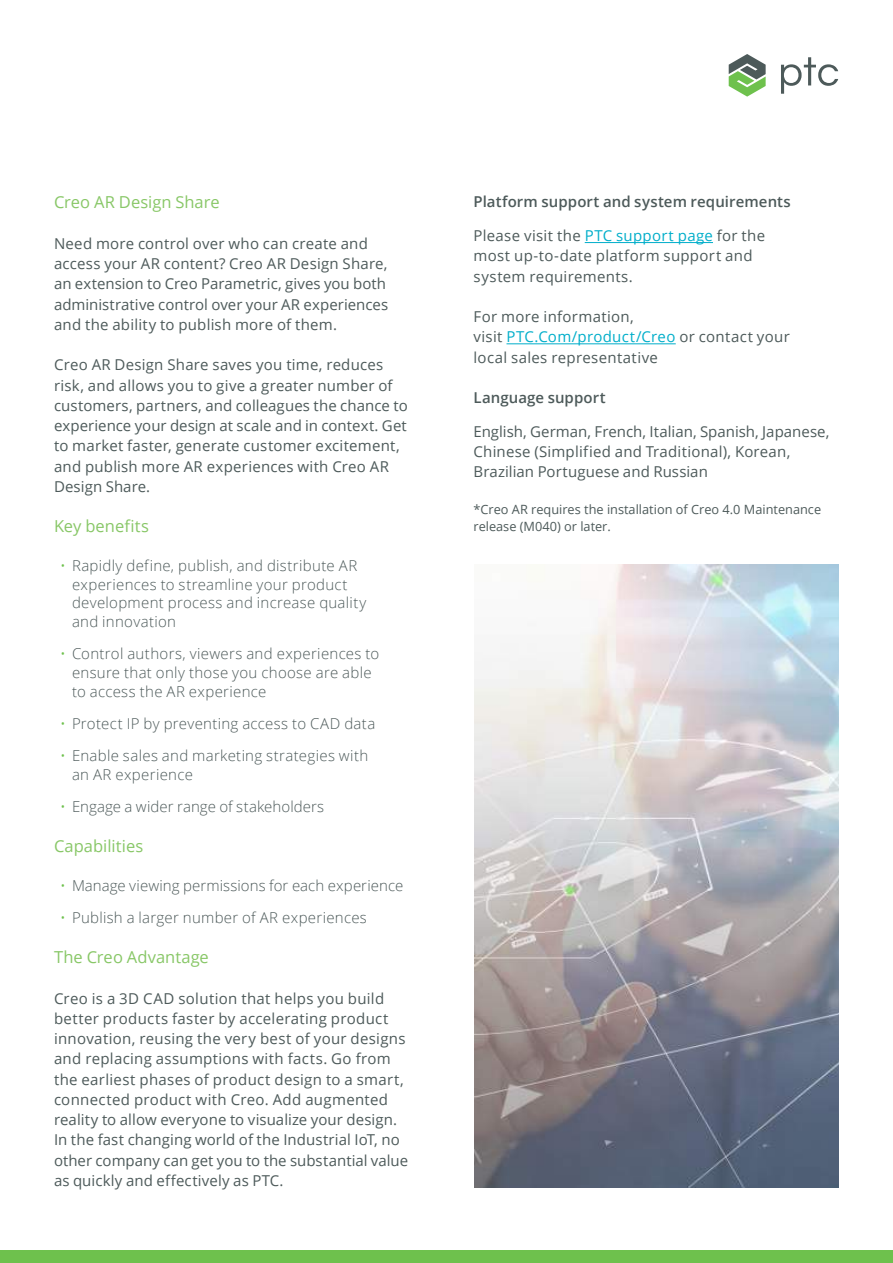
<style>
.page{position:relative;width:893px;height:1263px;background:#fff}
.page>*{position:absolute;margin:0;border:0;box-sizing:border-box;transform-origin:0 0}
.t1{font:16.5px "Open Sans";color:#88c767}
.t2{font:15px/20.2px "Open Sans";letter-spacing:.015em;color:#4d5a5a}
.t3{font:300 15px/18.8px "Open Sans";letter-spacing:.02em;color:#4d5a5a}
.t4{font:600 15px "Open Sans";letter-spacing:.005em;color:#4d5a5a}
.t5{font:12.75px/16.5px "Open Sans";color:#4d5a5a}
.s1{color:#6ec14d}
.s2{color:#00aeca}
</style>
<div class="page">
<div style="left:0;top:1250px;width:893px;height:13px;background:#6ec14d"></div>
<hr style="left:585px;top:242px;width:128px;height:1px;background:#00aeca">
<hr style="left:506px;top:343px;width:170px;height:1px;background:#00aeca">
<svg style="left:729px;top:54px;width:37px;height:43px"></svg>
<svg style="left:781px;top:57px;width:57px;height:37px"></svg>
<img style="left:474px;top:565px;width:364px;height:623px">
<p class="t1" style="left:54px;top:191px;width:167px">Creo AR Design Share</p>
<p class="t2" style="left:54px;top:233px;width:336px">Need more control over who can create and access your AR content? Creo AR Design Share, an extension to Creo Parametric, gives you both administrative control over your AR experiences and the ability to publish more of them.</p>
<p class="t2" style="left:54px;top:354px;width:355px">Creo AR Design Share saves you time, reduces risk, and allows you to give a greater number of customers, partners, and colleagues the chance to experience your design at scale and in context. Get to market faster, generate customer excitement, and publish more AR experiences with Creo AR Design Share.</p>
<p class="t1" style="left:54px;top:514px;width:97px">Key benefits</p>
<p class="t3" style="left:72px;top:555px;width:296px;text-indent:-12px"><span class="s1">•</span> Rapidly define, publish, and distribute AR experiences to streamline your product development process and increase quality and innovation</p>
<p class="t3" style="left:72px;top:644px;width:309px;text-indent:-12px"><span class="s1">•</span> Control authors, viewers and experiences to ensure that only those you choose are able to access the AR experience</p>
<p class="t3" style="left:60px;top:714px;width:317px"><span class="s1">•</span> Protect IP by preventing access to CAD data</p>
<p class="t3" style="left:72px;top:746px;width:298px;text-indent:-12px"><span class="s1">•</span> Enable sales and marketing strategies with an AR experience</p>
<p class="t3" style="left:60px;top:797px;width:266px"><span class="s1">•</span> Engage a wider range of stakeholders</p>
<p class="t1" style="left:54px;top:835px;width:91px">Capabilities</p>
<p class="t3" style="left:60px;top:876px;width:345px"><span class="s1">•</span> Manage viewing permissions for each experience</p>
<p class="t3" style="left:60px;top:908px;width:308px"><span class="s1">•</span> Publish a larger number of AR experiences</p>
<p class="t1" style="left:54px;top:946px;width:156px">The Creo Advantage</p>
<p class="t2" style="left:54px;top:987px;width:356px">Creo is a 3D CAD solution that helps you build better products faster by accelerating product innovation, reusing the very best of your designs and replacing assumptions with facts. Go from the earliest phases of product design to a smart, connected product with Creo. Add augmented reality to allow everyone to visualize your design.<br>In the fast changing world of the Industrial IoT, no other company can get you to the substantial value as quickly and effectively as PTC.</p>
<p class="t4" style="left:473px;top:192px;width:319px">Platform support and system requirements</p>
<p class="t2" style="left:473px;top:225px;width:293px">Please visit the <span class="s2">PTC support page</span> for the most up-to-date platform support and system requirements.</p>
<p class="t2" style="left:473px;top:306px;width:318px">For more information,<br>visit <span class="s2">PTC.Com/product/Creo</span> or contact your local sales representative</p>
<p class="t4" style="left:473px;top:387px;width:134px">Language support</p>
<p class="t2" style="left:473px;top:421px;width:357px">English, German, French, Italian, Spanish, Japanese,<br>Chinese (Simplified and Traditional), Korean,<br>Brazilian Portuguese and Russian</p>
<p class="t5" style="left:473px;top:501px;width:349px">*Creo AR requires the installation of Creo 4.0 Maintenance release (M040) or later.</p>
</div>
